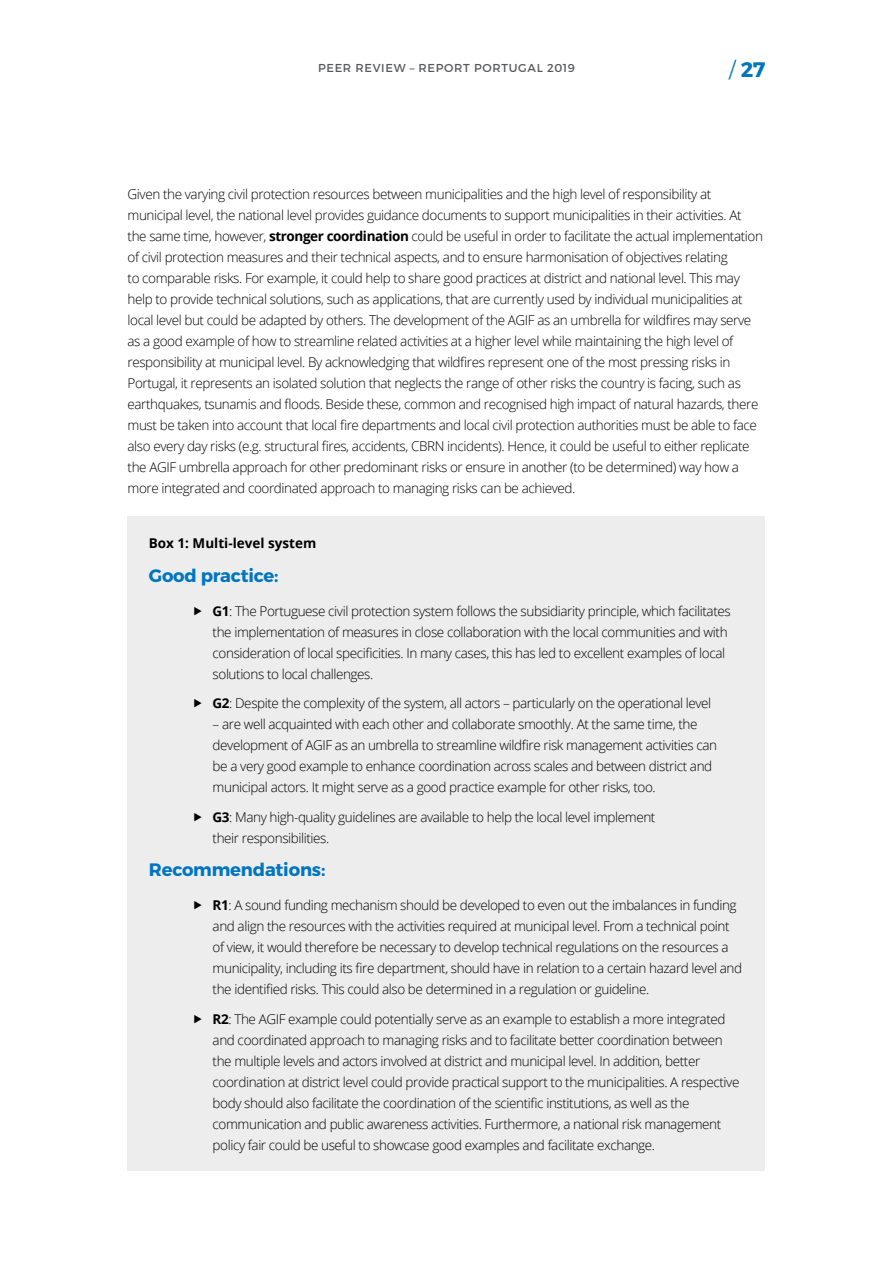
<style>
.page{position:relative;width:893px;height:1263px;background:#fff}
.page>*{position:absolute;margin:0;border:0;box-sizing:border-box;transform-origin:0 0}
.t1{font:700 21px "Montserrat";color:#0076c0}
.t2{font:700 18px "Montserrat";letter-spacing:-.01em;color:#0076c0}
.Body_Copy{font:300 13.5px/21px "Open Sans";letter-spacing:-.03em;color:#000}
.Body_Copy-2{font:700 13.5px "Open Sans";color:#000}
.t3{font:11.55px "Montserrat";letter-spacing:.06em;color:#58595b}
.s1{font-weight:300}
.s2{font-weight:700}
</style>
<div class="page">
<div style="left:128px;top:516px;width:637px;height:655px;background:#ededee"></div>
<p class="t3" style="left:318px;top:61px;width:258px">PEER REVIEW – REPORT PORTUGAL 2019</p>
<h1 class="t1" style="left:729px;top:56px;width:38px"><span class="s1">/</span> 27</h1>
<p class="Body_Copy" style="left:128px;top:184px;width:637px">Given the varying civil protection resources between municipalities and the high level of responsibility at municipal level, the national level provides guidance documents to support municipalities in their activities. At the same time, however, <span class="s2">stronger coordination</span> could be useful in order to facilitate the actual implementation of civil protection measures and their technical aspects, and to ensure harmonisation of objectives relating<br>to comparable risks. For example, it could help to share good practices at district and national level. This may help to provide technical solutions, such as applications, that are currently used by individual municipalities at local level but could be adapted by others. The development of the AGIF as an umbrella for wildfires may serve as a good example of how to streamline related activities at a higher level while maintaining the high level of responsibility at municipal level. By acknowledging that wildfires represent one of the most pressing risks in Portugal, it represents an isolated solution that neglects the range of other risks the country is facing, such as earthquakes, tsunamis and floods. Beside these, common and recognised high impact of natural hazards, there must be taken into account that local fire departments and local civil protection authorities must be able to face also every day risks (e.g. structural fires, accidents, CBRN incidents). Hence, it could be useful to either replicate the AGIF umbrella approach for other predominant risks or ensure in another (to be determined) way how a more integrated and coordinated approach to managing risks can be achieved.</p>
<p class="Body_Copy-2" style="left:149px;top:533px;width:169px">Box 1: Multi-level system</p>
<h4 class="t2" style="left:149px;top:564px;width:131px">Good practice:</h4>
<p class="Body_Copy" style="left:213px;top:600px;width:520px"><span class="s2">G1</span>: The Portuguese civil protection system follows the subsidiarity principle, which facilitates the implementation of measures in close collaboration with the local communities and with consideration of local specificities. In many cases, this has led to excellent examples of local solutions to local challenges.</p>
<p class="Body_Copy" style="left:213px;top:692px;width:500px"><span class="s2">G2</span>: Despite the complexity of the system, all actors – particularly on the operational level</p>
<p class="Body_Copy" style="left:213px;top:713px;width:506px">– are well acquainted with each other and collaborate smoothly. At the same time, the development of AGIF as an umbrella to streamline wildfire risk management activities can be a very good example to enhance coordination across scales and between district and municipal actors. It might serve as a good practice example for other risks, too.</p>
<p class="Body_Copy" style="left:213px;top:806px;width:444px"><span class="s2">G3</span>: Many high-quality guidelines are available to help the local level implement their responsibilities.</p>
<h4 class="t2" style="left:149px;top:859px;width:178px">Recommendations:</h4>
<p class="Body_Copy" style="left:213px;top:894px;width:531px"><span class="s2">R1</span>: A sound funding mechanism should be developed to even out the imbalances in funding and align the resources with the activities required at municipal level. From a technical point of view, it would therefore be necessary to develop technical regulations on the resources a municipality, including its fire department, should have in relation to a certain hazard level and the identified risks. This could also be determined in a regulation or guideline.</p>
<p class="Body_Copy" style="left:213px;top:1008px;width:528px"><span class="s2">R2</span>: The AGIF example could potentially serve as an example to establish a more integrated and coordinated approach to managing risks and to facilitate better coordination between the multiple levels and actors involved at district and municipal level. In addition, better coordination at district level could provide practical support to the municipalities. A respective body should also facilitate the coordination of the scientific institutions, as well as the communication and public awareness activities. Furthermore, a national risk management policy fair could be useful to showcase good examples and facilitate exchange.</p>
</div>
